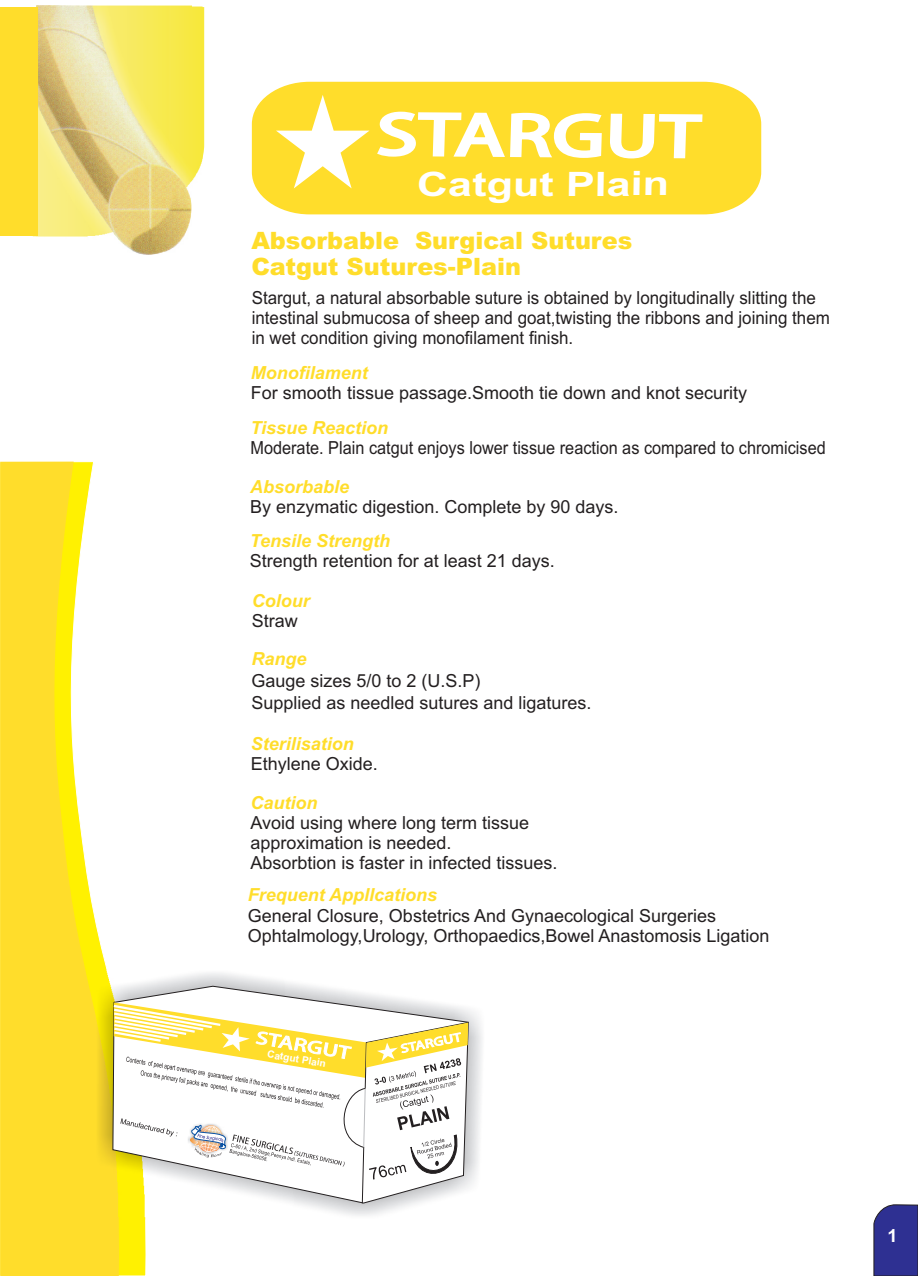
<style>
.page{position:relative;width:918px;height:1276px;background:#fff}
.page>*{position:absolute;margin:0;border:0;box-sizing:border-box;transform-origin:0 0}
.t1{font:700 33.6px "Arial";color:#fff;scale:1.29 1}
.t2{font:900 23.85px/26.5px "Arial";color:#ffdd2b}
.t3{font:18px/20.1px "Arial";color:#231f20}
.t4{font:18px/20.1px "Arial";color:#231f20;scale:.94 1}
.t5{font:italic 700 18px "Arial";color:#ffdd2b}
.t6{font:18px "Arial";color:#231f20;scale:.9 1}
.t7{font:700 18px "Arial";color:#fff}
.t8{font:700 10.05px "Arial";color:#fff}
</style>
<div class="page">
<svg style="left:252px;top:82px;width:509px;height:132px;background:#ffdf3a"></svg>
<svg style="left:276px;top:95px;width:428px;height:93px"></svg>
<svg style="left:0;top:461px;width:146px;height:815px"></svg>
<svg style="left:0;top:462px;width:122px;height:814px;fill:#ffdd2b"></svg>
<img style="left:33px;top:5px;width:170px;height:250px">
<img style="left:37px;top:6px;width:154px;height:248px">
<div style="left:0;top:7px;width:37px;height:229px;background:#ffdd2b"></div>
<img style="left:96px;top:969px;width:386px;height:251px">
<svg style="left:113px;top:921px;width:356px;height:81px"></svg>
<svg style="left:111px;top:1002px;width:358px;height:201px"></svg>
<svg style="left:874px;top:1204px;width:44px;height:72px;background:#353691"></svg>
<h1 class="t1" style="left:417px;top:171px;width:197px">Catgut Plain</h1>
<h2 class="t2" style="left:251px;top:230px;width:383px">Absorbable Surgical Sutures<br>Catgut Sutures-Plain</h2>
<p class="t4" style="left:252px;top:289px;width:617px">Stargut, a natural absorbable suture is obtained by longitudinally slitting the intestinal submucosa of sheep and goat,twisting the ribbons and joining them in wet condition giving monofilament finish.</p>
<p class="t5" style="left:251px;top:365px;width:118px">Monofilament</p>
<p class="t3" style="left:251px;top:384px;width:498px">For smooth tissue passage.Smooth tie down and knot security</p>
<p class="t5" style="left:251px;top:421px;width:139px">Tissue Reaction</p>
<p class="t6" style="left:251px;top:441px;width:641px">Moderate. Plain catgut enjoys lower tissue reaction as compared to chromicised</p>
<p class="t5" style="left:250px;top:479px;width:101px">Absorbable</p>
<p class="t3" style="left:250px;top:498px;width:370px">By enzymatic digestion. Complete by 90 days.</p>
<p class="t5" style="left:250px;top:534px;width:142px">Tensile Strength</p>
<p class="t3" style="left:250px;top:552px;width:307px">Strength retention for at least 21 days.</p>
<p class="t5" style="left:252px;top:593px;width:59px">Colour</p>
<p class="t3" style="left:252px;top:612px;width:48px">Straw</p>
<p class="t5" style="left:251px;top:652px;width:57px">Range</p>
<p class="t3" style="left:251px;top:671px;width:342px;line-height:21.8px">Gauge sizes 5/0 to 2 (U.S.P)<br>Supplied as needled sutures and ligatures.</p>
<p class="t5" style="left:251px;top:737px;width:105px">Sterilisation</p>
<p class="t3" style="left:251px;top:755px;width:129px">Ethylene Oxide.</p>
<p class="t5" style="left:251px;top:795px;width:68px">Caution</p>
<p class="t3" style="left:251px;top:814px;width:309px">Avoid using where long term tissue approximation is needed.<br>Absorbtion is faster in infected tissues.</p>
<p class="t5" style="left:248px;top:888px;width:191px">Frequent Appllcations</p>
<p class="t3" style="left:248px;top:907px;width:523px">General Closure, Obstetrics And Gynaecological Surgeries<br>Ophtalmology,Urology, Orthopaedics,Bowel Anastomosis Ligation</p>
<p class="t8" style="left:268px;top:1050px;width:61px;rotate:9deg">Catgut Plain</p>
<p class="t7" style="left:887px;top:1228px;width:12px">1</p>
</div>
